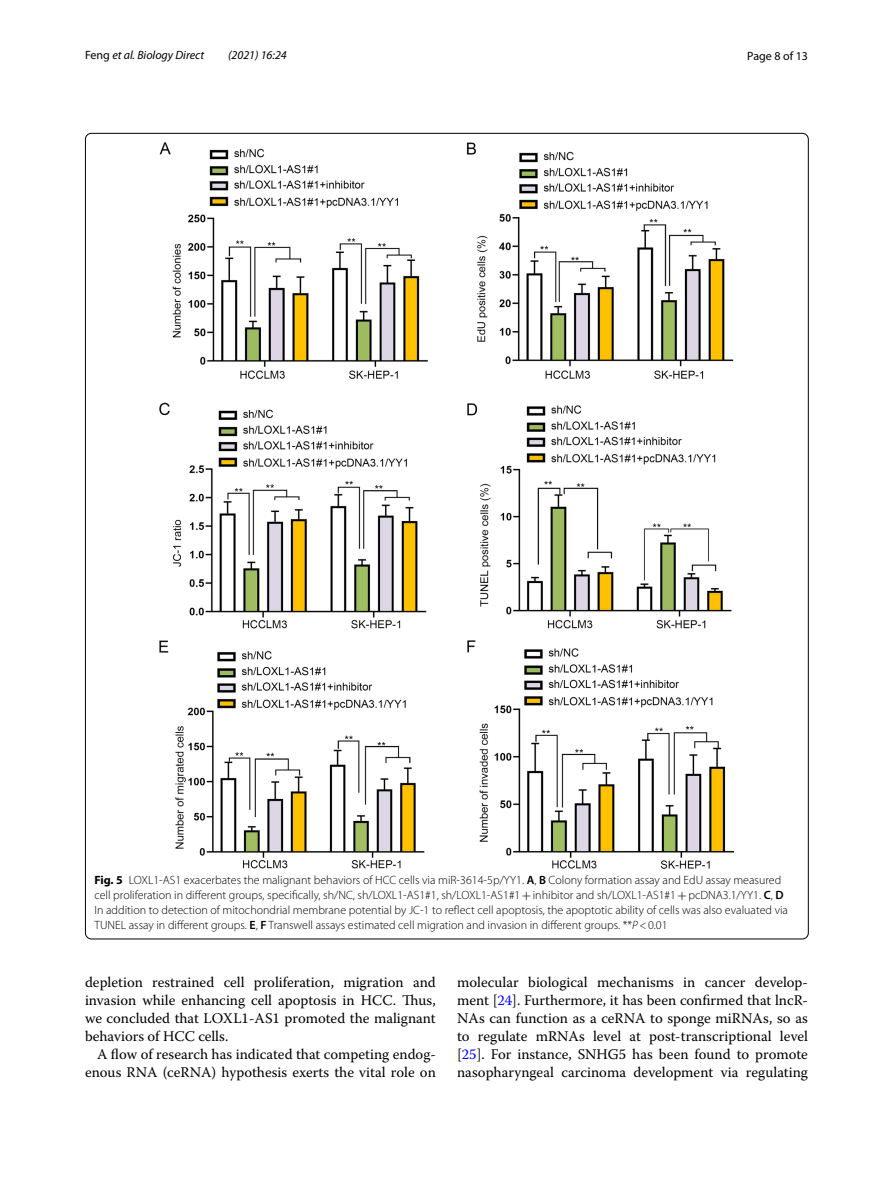
<style>
.page{position:relative;width:893px;height:1187px;background:#fff}
.page>*{position:absolute;margin:0;border:0;box-sizing:border-box;transform-origin:0 0}
.t1{font:14.7px/18px "Warnock Pro";color:#000;text-align:justify}
.t2{font:300 12px/15px "Myriad Pro";color:#000}
.t3{font:italic 12px "Myriad Pro";color:#000}
.t4{font:12px "Myriad Pro";color:#000}
.s1{font-style:normal}
.s2{font-weight:700}
.s3{font-weight:600}
.s4{font-family:"MTSY";font-weight:400}
.s5{font-style:italic}
.s6{color:#00f}
</style>
<div class="page">
<img style="left:160px;top:142px;width:574px;height:726px">
<p class="t3" style="left:85px;top:48px;width:121px"><span class="s1">Feng</span> et al. Biology Direct</p>
<p class="t3" style="left:228px;top:48px;width:60px">(2021) 16:24</p>
<p class="t4" style="left:747px;top:48px;width:62px">Page 8 of 13</p>
<p class="t2" style="left:94px;top:872px;width:695px"><span class="s2">Fig. 5</span> LOXL1-AS1 exacerbates the malignant behaviors of HCC cells via miR-3614-5p/YY1. <span class="s3">A</span>, <span class="s3">B</span> Colony formation assay and EdU assay measured cell proliferation in different groups, specifically, sh/NC, sh/LOXL1-AS1#1, sh/LOXL1-AS1#1<span class="s4">+</span>inhibitor and sh/LOXL1-AS1#1<span class="s4">+</span>pcDNA3.1/YY1. <span class="s3">C</span>, <span class="s3">D </span>In addition to detection of mitochondrial membrane potential by JC-1 to reflect cell apoptosis, the apoptotic ability of cells was also evaluated via TUNEL assay in different groups. <span class="s3">E</span>, <span class="s3">F</span> Transwell assays estimated cell migration and invasion in different groups. **<span class="s5">P</span>&lt;0.01</p>
<p class="t1" style="left:85px;top:972px;width:352px">depletion restrained cell proliferation, migration and invasion while enhancing cell apoptosis in HCC. Thus, we concluded that LOXL1-AS1 promoted the malignant behaviors of HCC cells.</p>
<p class="t1" style="left:85px;top:1044px;width:352px;text-align:right">A flow of research has indicated that competing endog&shy;enous RNA (ceRNA) hypothesis exerts the vital role on</p>
<p class="t1" style="left:457px;top:972px;width:352px">molecular biological mechanisms in cancer develop&shy;ment [<span class="s6">24</span>]. Furthermore, it has been confirmed that lncR-NAs can function as a ceRNA to sponge miRNAs, so as to regulate mRNAs level at post-transcriptional level [<span class="s6">25</span>]. For instance, SNHG5 has been found to promote nasopharyngeal carcinoma development via regulating</p>
</div>
